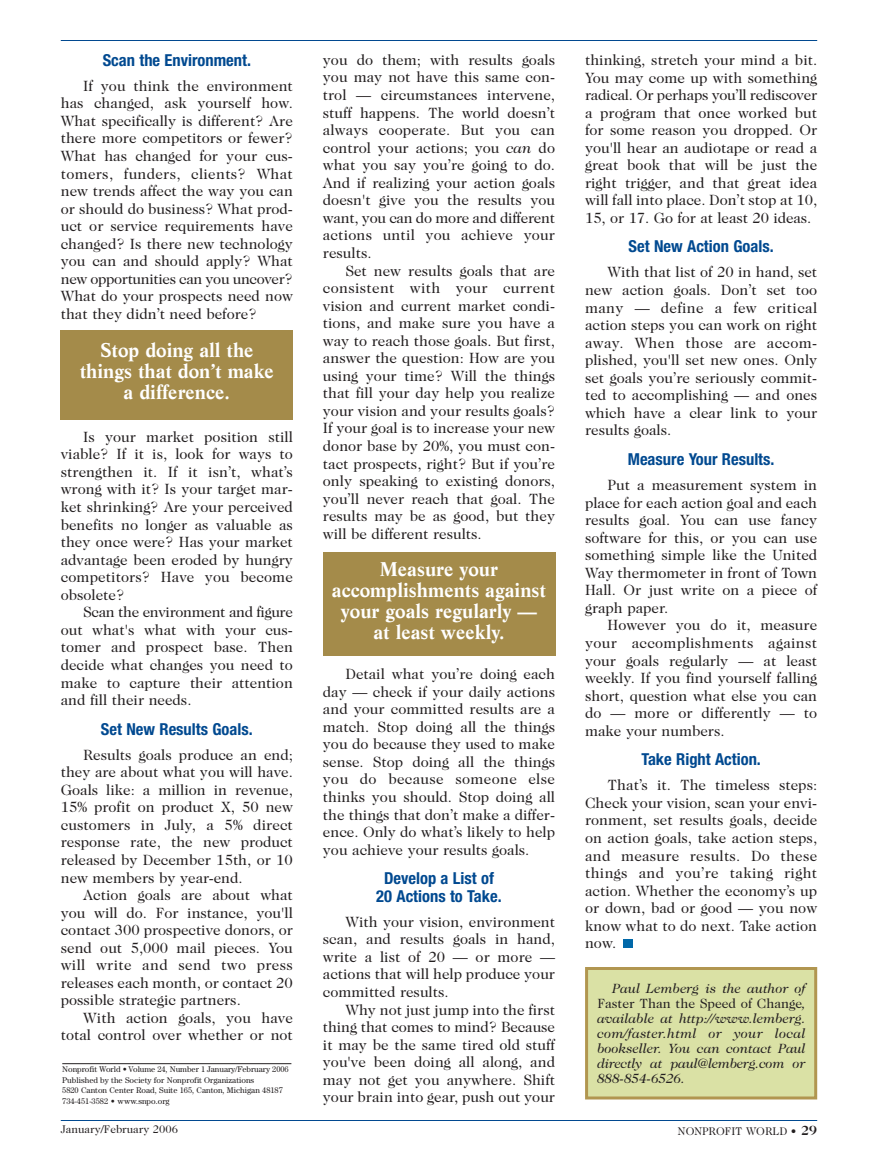
<style>
.page{position:relative;width:878px;height:1161px;background:#fff}
.page>*{position:absolute;margin:0;border:0;box-sizing:border-box;transform-origin:0 0}
.t1{font:700 19.5px/21px "Life";color:#fff;text-align:center}
.t2{font:700 condensed 16.5px/17.5px "Helvetica Neue";color:#014990;text-align:center}
.t3{font:15px/17.5px "Caslon Two Twenty Four";color:#231f20;text-align:justify}
.t4{font:italic 13.5px/15px "Caslon Two Twenty Four";letter-spacing:-.015em;color:#231f20;text-align:justify}
.t5{font:11.25px "Caslon Two Twenty Four";color:#231f20}
.t6{font:8.25px/10.5px "Century";color:#231f20}
.s1{font-style:italic}
.s2{font-style:normal}
.s3{font-weight:700;font-size:13.5px}
</style>
<div class="page">
<hr style="left:61px;top:1120px;width:756px;height:1px;background:#014990">
<hr style="left:61px;top:40px;width:756px;height:1px;background:#014990">
<hr style="left:62px;top:1063px;width:229px;height:1px;background:#231f20">
<div style="left:61px;top:330px;width:232px;height:90px;background:#a48b4a"></div>
<div style="left:323px;top:552px;width:232px;height:104px;background:#a48b4a"></div>
<div style="left:586px;top:969px;width:229px;height:129px;background:#dae1a5"></div>
<div style="left:585px;top:967px;width:232px;height:133px;border:3px solid #b19650"></div>
<div style="left:623px;top:939px;width:9px;height:9px;background:#0068a9"></div>
<p class="t2" style="left:103px;top:53px;width:150px">Scan the Environment.</p>
<p class="t3" style="left:61px;top:78px;width:234px;text-indent:22px">If you think the environment has changed, ask yourself how.<br>What specifically is different? Are there more competitors or fewer?<br>What has changed for your cus&shy;tomers, funders, clients? What new trends affect the way you can or should do business? What prod&shy;uct or service requirements have changed? Is there new technology you can and should apply? What new opportunities can you uncover?<br>What do your prospects need now that they didn’t need before?</p>
<h1 class="t1" style="left:80px;top:341px;width:196px">Stop doing all the things that don’t make a difference.</h1>
<p class="t3" style="left:61px;top:429px;width:234px;text-indent:22px">Is your market position still viable? If it is, look for ways to strengthen it. If it isn’t, what’s wrong with it? Is your target mar&shy;ket shrinking? Are your perceived benefits no longer as valuable as they once were? Has your market advantage been eroded by hungry competitors? Have you become obsolete?</p>
<p class="t3" style="left:61px;top:605px;width:234px;text-indent:22px">Scan the environment and figure out what's what with your cus&shy;tomer and prospect base. Then decide what changes you need to make to capture their attention and fill their needs.</p>
<p class="t2" style="left:101px;top:721px;width:153px">Set New Results Goals.</p>
<p class="t3" style="left:61px;top:747px;width:234px;text-indent:22px">Results goals produce an end; they are about what you will have.<br>Goals like: a million in revenue, 15% profit on product X, 50 new customers in July, a 5% direct response rate, the new product released by December 15th, or 10 new members by year-end.</p>
<p class="t3" style="left:61px;top:887px;width:234px;text-indent:22px">Action goals are about what you will do. For instance, you'll contact 300 prospective donors, or send out 5,000 mail pieces. You will write and send two press releases each month, or contact 20 possible strategic partners.</p>
<p class="t3" style="left:61px;top:1010px;width:234px;text-align:right">With action goals, you have total control over whether or not</p>
<p class="t6" style="left:62px;top:1065px;width:228px">Nonprofit World • Volume 24, Number 1 January/February 2006<br>Published by the Society for Nonprofit Organizations<br>5820 Canton Center Road, Suite 165, Canton, Michigan 48187<br>734-451-3582 • www.snpo.org</p>
<p class="t3" style="left:323px;top:52px;width:234px">you do them; with results goals you may not have this same con&shy;trol — circumstances intervene, stuff happens. The world doesn’t always cooperate. But you can control your actions; you <span class="s1">can</span> do what you say you’re going to do.<br>And if realizing your action goals doesn't give you the results you want, you can do more and different actions until you achieve your results.</p>
<p class="t3" style="left:323px;top:263px;width:234px;text-indent:22px">Set new results goals that are consistent with your current vision and current market condi&shy;tions, and make sure you have a way to reach those goals. But first, answer the question: How are you using your time? Will the things that fill your day help you realize your vision and your results goals?<br>If your goal is to increase your new donor base by 20%, you must con&shy;tact prospects, right? But if you’re only speaking to existing donors, you’ll never reach that goal. The results may be as good, but they will be different results.</p>
<h1 class="t1" style="left:332px;top:560px;width:215px">Measure your accomplishments against your goals regularly — at least weekly.</h1>
<p class="t3" style="left:323px;top:666px;width:234px;text-indent:22px">Detail what you’re doing each day — check if your daily actions and your committed results are a match. Stop doing all the things you do because they used to make sense. Stop doing all the things you do because someone else thinks you should. Stop doing all the things that don’t make a differ&shy;ence. Only do what’s likely to help you achieve your results goals.</p>
<p class="t2" style="left:376px;top:871px;width:127px">Develop a List of<br>20 Actions to Take.</p>
<p class="t3" style="left:323px;top:914px;width:234px;text-indent:22px">With your vision, environment scan, and results goals in hand, write a list of 20 — or more — actions that will help produce your committed results.</p>
<p class="t3" style="left:323px;top:1002px;width:234px;text-indent:22px">Why not just jump into the first thing that comes to mind? Because it may be the same tired old stuff you've been doing all along, and may not get you anywhere. Shift your brain into gear, push out your</p>
<p class="t3" style="left:585px;top:52px;width:234px">thinking, stretch your mind a bit.<br>You may come up with something radical. Or perhaps you’ll rediscover a program that once worked but for some reason you dropped. Or you'll hear an audiotape or read a great book that will be just the right trigger, and that great idea will fall into place. Don’t stop at 10, 15, or 17. Go for at least 20 ideas.</p>
<p class="t2" style="left:628px;top:239px;width:146px">Set New Action Goals.</p>
<p class="t3" style="left:585px;top:265px;width:234px;text-indent:22px">With that list of 20 in hand, set new action goals. Don’t set too many — define a few critical action steps you can work on right away. When those are accom&shy;plished, you'll set new ones. Only set goals you’re seriously commit&shy;ted to accomplishing — and ones which have a clear link to your results goals.</p>
<p class="t2" style="left:627px;top:452px;width:148px">Measure Your Results.</p>
<p class="t3" style="left:585px;top:477px;width:234px;text-indent:22px">Put a measurement system in place for each action goal and each results goal. You can use fancy software for this, or you can use something simple like the United Way thermometer in front of Town Hall. Or just write on a piece of graph paper.</p>
<p class="t3" style="left:585px;top:618px;width:234px;text-indent:22px">However you do it, measure your accomplishments against your goals regularly — at least weekly. If you find yourself falling short, question what else you can do — more or differently — to make your numbers.</p>
<p class="t2" style="left:641px;top:752px;width:121px">Take Right Action.</p>
<p class="t3" style="left:585px;top:778px;width:234px;text-indent:22px">That’s it. The timeless steps:<br>Check your vision, scan your envi&shy;ronment, set results goals, decide on action goals, take action steps, and measure results. Do these things and you’re taking right action. Whether the economy’s up or down, bad or good — you now know what to do next. Take action now.</p>
<p class="t4" style="left:597px;top:982px;width:210px;text-indent:15px">Paul Lemberg is the author of <span class="s2">Faster Than the Speed of Change</span>, available at http://www.lemberg. com/faster.html or your local bookseller. You can contact Paul directly at paul@lemberg.com or 888-854-6526.</p>
<p class="t5" style="left:61px;top:1125px;width:119px">January/February 2006</p>
<p class="t5" style="left:678px;top:1127px;width:141px">NONPROFIT WORLD • <span class="s3">29</span></p>
</div>
